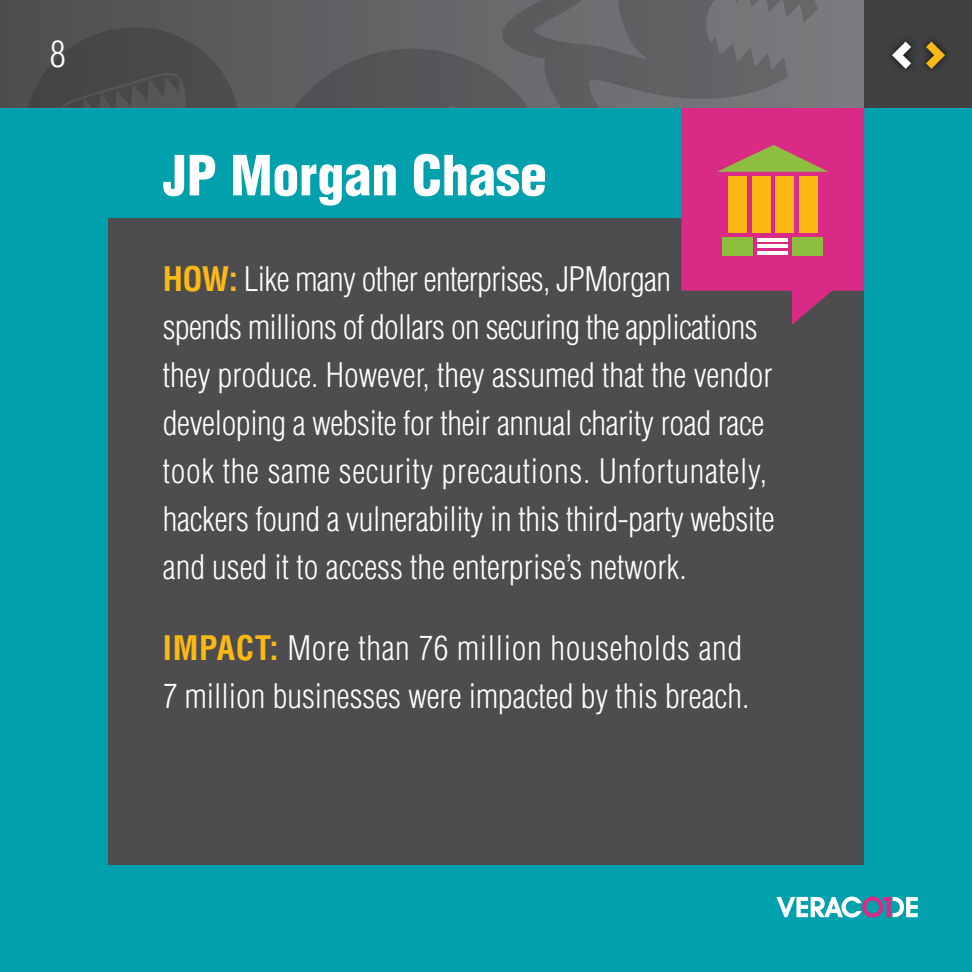
<style>
.page{position:relative;width:972px;height:972px;background:#fff}
.page>*{position:absolute;margin:0;border:0;box-sizing:border-box;transform-origin:0 0}
.t1{font:900 condensed 54px "Helvetica LT Std";color:#fff}
.t2{font:300 condensed 36px "Helvetica LT Std";color:#fff}
.t3{font:300 condensed 33px/48px "Helvetica LT Std";color:#fff}
.s1{font-weight:700;color:#fdb913}
</style>
<div class="page">
<div style="left:0;top:0;width:972px;height:109px;background:#4e4e50"></div>
<div style="left:0;top:108px;width:972px;height:864px;background:#00a0ad"></div>
<div style="left:109px;top:218px;width:755px;height:647px;background:#4d4d4f"></div>
<svg style="left:681px;top:110px;width:183px;height:215px;fill:#d92a85"></svg>
<div style="left:864px;top:0;width:108px;height:108px;background:#414042"></div>
<svg style="left:776px;top:897px;width:142px;height:21px"></svg>
<svg style="left:926px;top:42px;width:19px;height:27px"></svg>
<svg style="left:28px;top:0;width:884px;height:110px"></svg>
<svg style="left:717px;top:145px;width:112px;height:27px;background:#b37362"></svg>
<div style="left:729px;top:176px;width:18px;height:56px;background:#fdb913"></div>
<div style="left:752px;top:176px;width:18px;height:56px;background:#fdb913"></div>
<div style="left:776px;top:176px;width:18px;height:56px;background:#fdb913"></div>
<div style="left:799px;top:176px;width:18px;height:56px;background:#fdb913"></div>
<div style="left:792px;top:237px;width:30px;height:19px;background:#8ebe40"></div>
<hr style="left:758px;top:238px;width:30px;height:4px;background:#fff">
<hr style="left:758px;top:244px;width:30px;height:4px;background:#fff">
<hr style="left:758px;top:251px;width:30px;height:3px;background:#fff">
<div style="left:723px;top:237px;width:30px;height:19px;background:#8ebe40"></div>
<p class="t2" style="left:50px;top:32px;width:17px">8</p>
<h1 class="t1" style="left:163px;top:141px;width:385px">JP Morgan Chase</h1>
<p class="t3" style="left:163px;top:254px;width:613px"><span class="s1">HOW:</span> Like many other enterprises, JPMorgan<br>spends millions of dollars on securing the applications they produce. However, they assumed that the vendor developing a website for their annual charity road race took the same security precautions. Unfortunately, hackers found a vulnerability in this third-party website and used it to access the enterprise’s network.</p>
<p class="t3" style="left:163px;top:624px;width:588px"><span class="s1">IMPACT:</span> More than 76 million households and<br>7 million businesses were impacted by this breach.</p>
</div>
